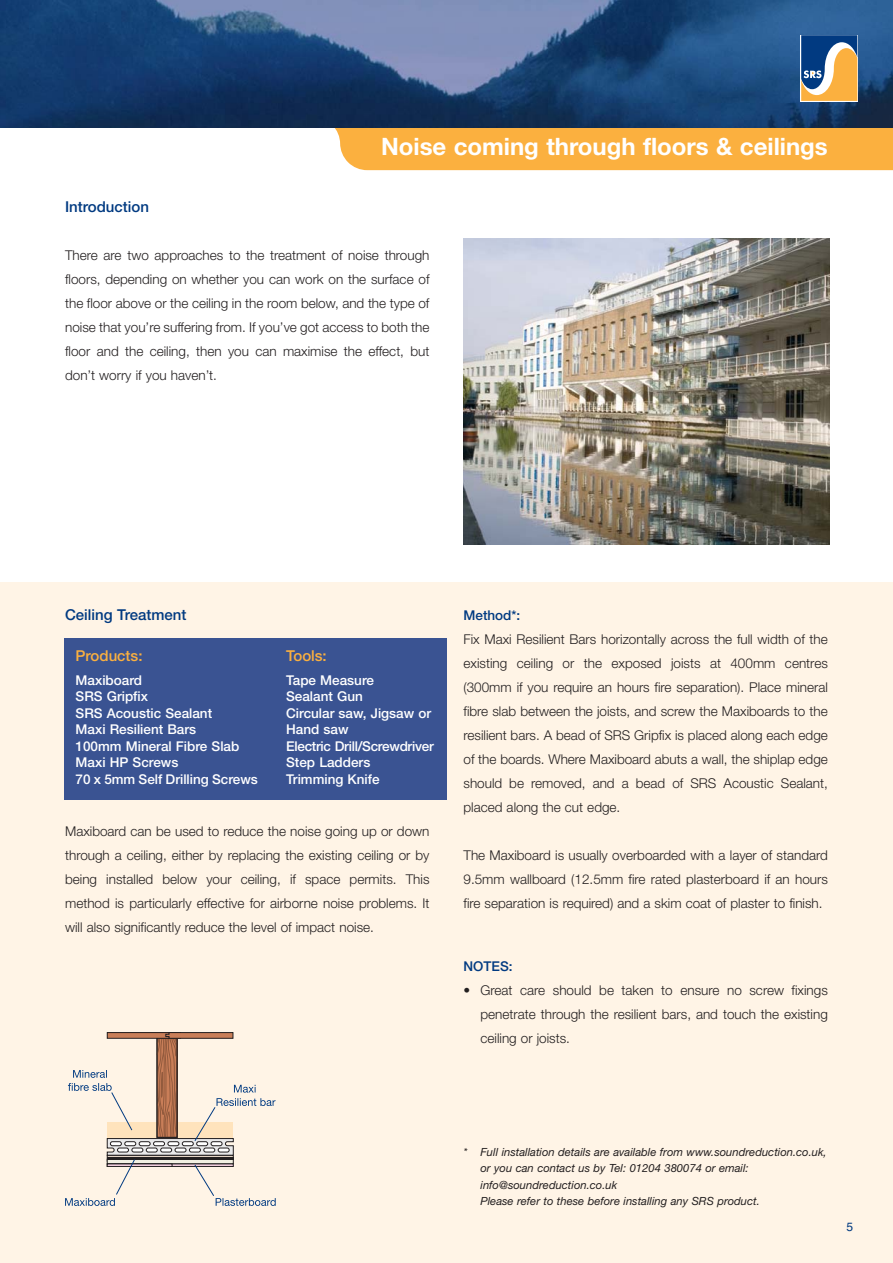
<style>
.page{position:relative;width:893px;height:1263px;background:#fff}
.page>*{position:absolute;margin:0;border:0;box-sizing:border-box;transform-origin:0 0}
.t1{font:700 24px "Helvetica Neue";color:#fff}
.t2{font:500 15px "Helvetica Neue";color:#013a81}
.t3{font:500 15px "Helvetica Neue";color:#fbb03f}
.t4{font:300 13.5px/24px "Helvetica Neue";color:#231f20;text-align:justify}
.t5{font:500 13.5px/16.5px "Helvetica Neue";color:#fff}
.t6{font:500 13.5px "Helvetica Neue";color:#013a81}
.t7{font:12px "Helvetica";color:#013a81}
.t8{font:italic 11.25px/16.5px "Helvetica Neue";color:#231f20}
</style>
<div class="page">
<div style="left:0;top:583px;width:892px;height:680px;background:#fff4e6"></div>
<div style="left:335px;top:128px;width:557px;height:42px;background:#fbb03f"></div>
<img style="left:0;top:0;width:892px;height:128px">
<svg style="left:800px;top:35px;width:58px;height:67px"></svg>
<svg style="left:801px;top:35px;width:56px;height:66px;background:#978f7e"></svg>
<svg style="left:65px;top:1032px;width:211px;height:174px"></svg>
<img style="left:463px;top:238px;width:366px;height:306px">
<div style="left:64px;top:638px;width:382px;height:161px;background:#3a5392"></div>
<h1 class="t1" style="left:381px;top:138px;width:448px">Noise coming through floors &amp; ceilings</h1>
<p class="t2" style="left:65px;top:201px;width:85px">Introduction</p>
<p class="t4" style="left:65px;top:245px;width:366px">There are two approaches to the treatment of noise through floors, depending on whether you can work on the surface of the floor above or the ceiling in the room below, and the type of noise that you’re suffering from. If you’ve got access to both the floor and the ceiling, then you can maximise the effect, but don’t worry if you haven’t.</p>
<p class="t2" style="left:65px;top:609px;width:123px">Ceiling Treatment</p>
<p class="t3" style="left:76px;top:650px;width:68px">Products:</p>
<p class="t5" style="left:76px;top:673px;width:184px">Maxiboard<br>SRS Gripfix<br>SRS Acoustic Sealant<br>Maxi Resilient Bars<br>100mm Mineral Fibre Slab<br>Maxi HP Screws<br>70 x 5mm Self Drilling Screws</p>
<p class="t3" style="left:286px;top:650px;width:42px">Tools:</p>
<p class="t5" style="left:286px;top:673px;width:149px">Tape Measure<br>Sealant Gun<br>Circular saw, Jigsaw or<br>Hand saw<br>Electric Drill/Screwdriver<br>Step Ladders<br>Trimming Knife</p>
<p class="t4" style="left:65px;top:821px;width:366px">Maxiboard can be used to reduce the noise going up or down through a ceiling, either by replacing the existing ceiling or by being installed below your ceiling, if space permits. This method is particularly effective for airborne noise problems. It will also significantly reduce the level of impact noise.</p>
<p class="t6" style="left:463px;top:610px;width:58px">Method*:</p>
<p class="t4" style="left:463px;top:629px;width:366px">Fix Maxi Resilient Bars horizontally across the full width of the existing ceiling or the exposed joists at 400mm centres (300mm if you require an hours fire separation). Place mineral fibre slab between the joists, and screw the Maxiboards to the resilient bars. A bead of SRS Gripfix is placed along each edge of the boards. Where Maxiboard abuts a wall, the shiplap edge should be removed, and a bead of SRS Acoustic Sealant, placed along the cut edge.</p>
<p class="t4" style="left:463px;top:845px;width:366px">The Maxiboard is usually overboarded with a layer of standard 9.5mm wallboard (12.5mm fire rated plasterboard if an hours fire separation is required) and a skim coat of plaster to finish.</p>
<p class="t6" style="left:463px;top:961px;width:51px">NOTES:</p>
<p class="t4" style="left:480px;top:979px;width:349px;text-indent:-17px">• Great care should be taken to ensure no screw fixings penetrate through the resilient bars, and touch the existing ceiling or joists.</p>
<p class="t8" style="left:480px;top:1144px;width:347px;text-indent:-17px">* Full installation details are available from www.soundreduction.co.uk, or you can contact us by Tel: 01204 380074 or email: info@soundreduction.co.uk<br>Please refer to these before installing any SRS product.</p>
<p class="t7" style="left:846px;top:1222px;width:8px">5</p>
</div>
